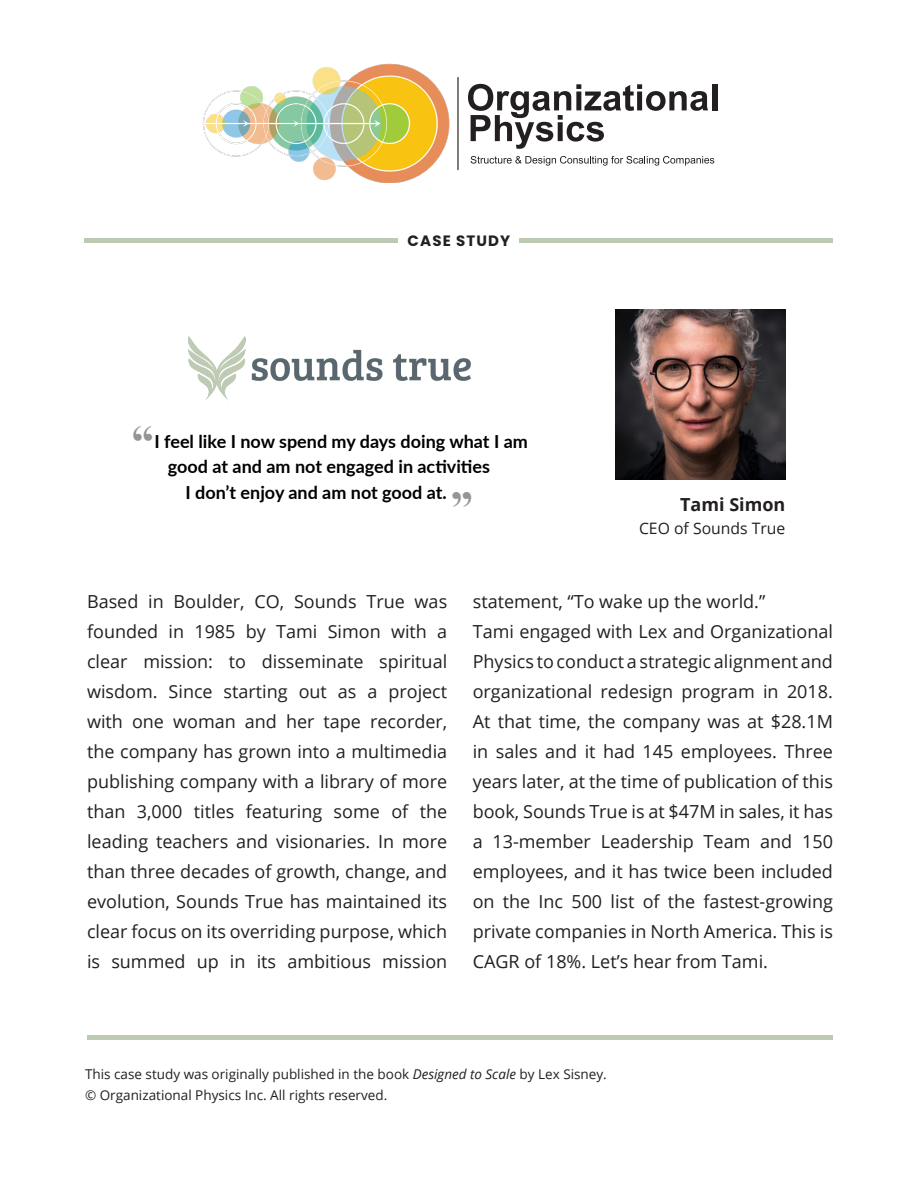
<style>
.page{position:relative;width:918px;height:1188px;background:#fff}
.page>*{position:absolute;margin:0;border:0;box-sizing:border-box;transform-origin:0 0}
.Quotes{font:700 45px "Times New Roman";color:#939598}
.Paragraph_Intro{font:18px/30px "Open Sans";color:#231f20;text-align:justify}
.Quotes-2{font:700 18px/25.5px "Lato";color:#000}
.CEO_Name{font:700 18px "Open Sans";color:#231f20}
.CEO_Title{font:15.75px "Open Sans";color:#231f20}
.t1{font:700 15px "Poppins";letter-spacing:.075em;color:#231f20}
.t2{font:13.5px/21px "Open Sans";color:#231f20}
.s1{font-style:italic}
</style>
<div class="page">
<hr style="left:84px;top:238px;width:314px;height:4px;background:#bccab1">
<hr style="left:520px;top:238px;width:313px;height:4px;background:#bccab1">
<img style="left:202px;top:63px;width:257px;height:120px">
<svg style="left:471px;top:156px;width:243px;height:10px"></svg>
<div style="left:712px;top:84px;width:5px;height:26px;background:#231f20"></div>
<svg style="left:468px;top:84px;width:240px;height:65px"></svg>
<hr style="left:87px;top:1036px;width:746px;height:4px;background:#bccab1">
<img style="left:615px;top:310px;width:170px;height:170px">
<img style="left:189px;top:336px;width:281px;height:64px">
<p class="t1" style="left:408px;top:232px;width:104px">CASE STUDY</p>
<p class="Quotes" style="left:130px;top:409px;width:27px">‘‘</p>
<p class="Quotes-2" style="left:168px;top:428px;width:361px;text-indent:-13px">I feel like I now spend my days doing what I am good at and am not engaged in activities</p>
<p class="Quotes-2" style="left:185px;top:479px;width:263px">I don’t enjoy and am not good at.</p>
<p class="Quotes" style="left:451px;top:451px;width:23px">,,</p>
<p class="CEO_Name" style="left:680px;top:492px;width:107px">Tami Simon</p>
<p class="CEO_Title" style="left:639px;top:517px;width:148px">CEO of Sounds True</p>
<p class="Paragraph_Intro" style="left:87px;top:586px;width:362px">Based in Boulder, CO, Sounds True was founded in 1985 by Tami Simon with a clear mission: to disseminate spiritual wisdom. Since starting out as a project with one woman and her tape recorder, the company has grown into a multimedia publishing company with a library of more than 3,000 titles featuring some of the leading teachers and visionaries. In more than three decades of growth, change, and evolution, Sounds True has maintained its clear focus on its overriding purpose, which is summed up in its ambitious mission</p>
<p class="Paragraph_Intro" style="left:473px;top:586px;width:294px">statement, “To wake up the world.”</p>
<p class="Paragraph_Intro" style="left:473px;top:616px;width:362px">Tami engaged with Lex and Organizational Physics to conduct a strategic alignment and organizational redesign program in 2018.<br>At that time, the company was at $28.1M in sales and it had 145 employees. Three years later, at the time of publication of this book, Sounds True is at $47M in sales, it has a 13-member Leadership Team and 150 employees, and it has twice been included on the Inc 500 list of the fastest-growing private companies in North America. This is CAGR of 18%. Let’s hear from Tami.</p>
<p class="t2" style="left:85px;top:1064px;width:523px">This case study was originally published in the book <span class="s1">Designed to Scale</span> by Lex Sisney. © Organizational Physics Inc. All rights reserved.</p>
</div>
